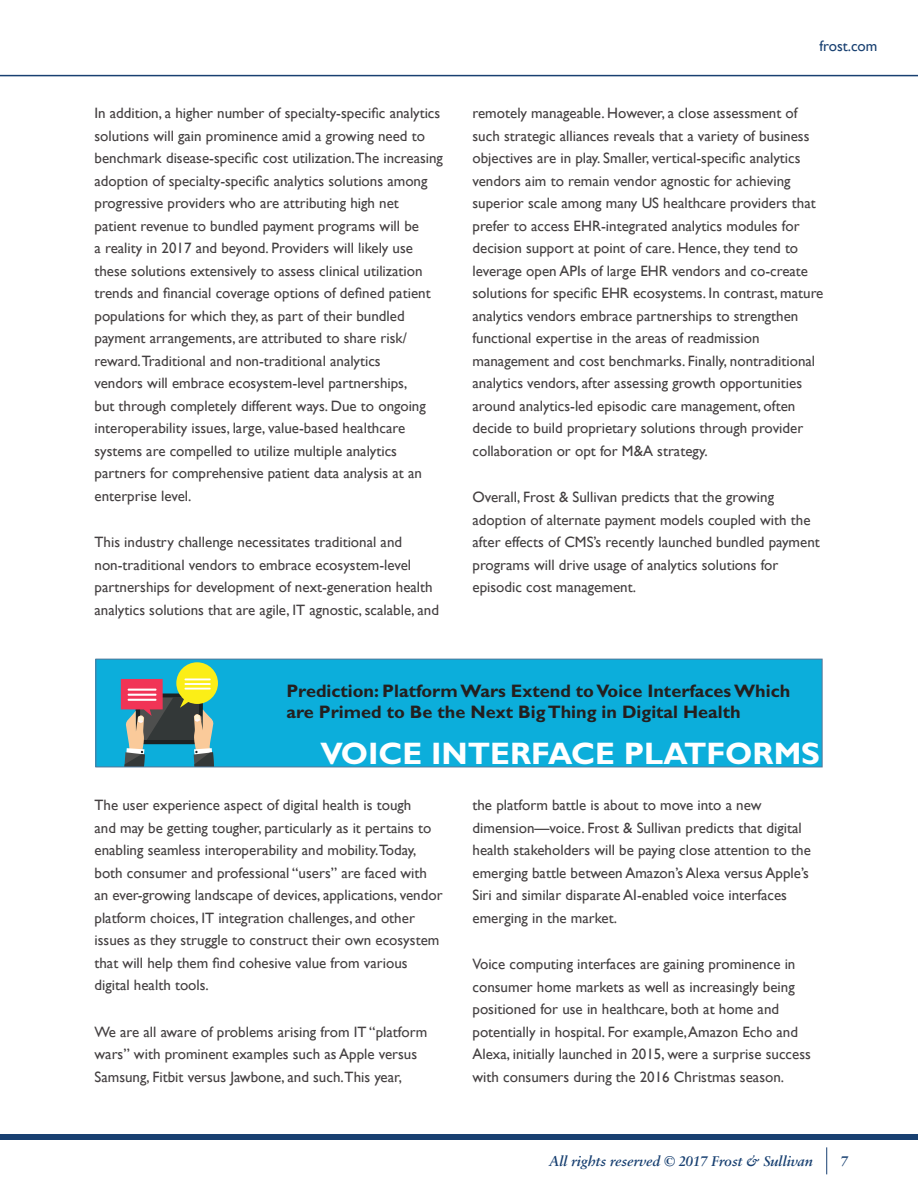
<style>
.page{position:relative;width:918px;height:1188px;background:#fff}
.page>*{position:absolute;margin:0;border:0;box-sizing:border-box;transform-origin:0 0}
.t1{font:700 31.2px "Gill Sans";color:#fff}
.t2{font:700 18.15px/21.8px "Gill Sans";color:#241f1f}
.t3{font:15px/22.5px "Gill Sans";color:#444041}
.t4{font:italic 600 15px "Sabon MT Pro";color:#184071}
.t5{font:15px "Gill Sans";color:#184071}
</style>
<div class="page">
<div style="left:0;top:1134px;width:918px;height:5px;background:#184071"></div>
<hr style="left:0;top:75px;width:918px;height:1px;background:#184071">
<svg style="left:826px;top:1147px;width:1px;height:27px"></svg>
<div style="left:96px;top:659px;width:726px;height:108px;background:#0caedb"></div>
<svg style="left:121px;top:662px;width:97px;height:103px"></svg>
<div style="left:95px;top:659px;width:728px;height:108px;border:1px solid #547799"></div>
<p class="t3" style="left:94px;top:102px;width:350px">In addition, a higher number of specialty-specific analytics solutions will gain prominence amid a growing need to benchmark disease-specific cost utilization.The increasing adoption of specialty-specific analytics solutions among progressive providers who are attributing high net patient revenue to bundled payment programs will be<br>a reality in 2017 and beyond. Providers will likely use these solutions extensively to assess clinical utilization trends and financial coverage options of defined patient populations for which they, as part of their bundled payment arrangements, are attributed to share risk/ reward.Traditional and non-traditional analytics<br>vendors will embrace ecosystem-level partnerships,<br>but through completely different ways. Due to ongoing interoperability issues, large, value-based healthcare systems are compelled to utilize multiple analytics partners for comprehensive patient data analysis at an enterprise level.</p>
<p class="t3" style="left:94px;top:531px;width:346px">This industry challenge necessitates traditional and non-traditional vendors to embrace ecosystem-level partnerships for development of next-generation health analytics solutions that are agile, IT agnostic, scalable, and</p>
<p class="t5" style="left:819px;top:37px;width:60px">frost.com</p>
<p class="t3" style="left:472px;top:102px;width:353px">remotely manageable. However, a close assessment of such strategic alliances reveals that a variety of business objectives are in play. Smaller, vertical-specific analytics vendors aim to remain vendor agnostic for achieving superior scale among many US healthcare providers that prefer to access EHR-integrated analytics modules for decision support at point of care. Hence, they tend to leverage open APIs of large EHR vendors and co-create solutions for specific EHR ecosystems. In contrast, mature analytics vendors embrace partnerships to strengthen functional expertise in the areas of readmission management and cost benchmarks. Finally, nontraditional analytics vendors, after assessing growth opportunities around analytics-led episodic care management, often decide to build proprietary solutions through provider collaboration or opt for M&amp;A strategy.</p>
<p class="t3" style="left:472px;top:486px;width:349px">Overall, Frost &amp; Sullivan predicts that the growing adoption of alternate payment models coupled with the after effects of CMS’s recently launched bundled payment programs will drive usage of analytics solutions for episodic cost management.</p>
<p class="t2" style="left:286px;top:680px;width:505px">Prediction: Platform Wars Extend to Voice Interfaces Which are Primed to Be the Next Big Thing in Digital Health</p>
<h1 class="t1" style="left:321px;top:735px;width:501px">VOICE INTERFACE PLATFORMS</h1>
<p class="t3" style="left:94px;top:794px;width:350px">The user experience aspect of digital health is tough<br>and may be getting tougher, particularly as it pertains to enabling seamless interoperability and mobility.Today, both consumer and professional “users” are faced with an ever-growing landscape of devices, applications, vendor platform choices, IT integration challenges, and other issues as they struggle to construct their own ecosystem that will help them find cohesive value from various digital health tools.</p>
<p class="t3" style="left:94px;top:1020px;width:334px">We are all aware of problems arising from IT “platform wars” with prominent examples such as Apple versus<br>Samsung, Fitbit versus Jawbone, and such.This year,</p>
<p class="t3" style="left:472px;top:794px;width:340px">the platform battle is about to move into a new dimension—voice. Frost &amp; Sullivan predicts that digital health stakeholders will be paying close attention to the emerging battle between Amazon’s Alexa versus Apple’s Siri and similar disparate AI-enabled voice interfaces emerging in the market.</p>
<p class="t3" style="left:472px;top:953px;width:340px">Voice computing interfaces are gaining prominence in consumer home markets as well as increasingly being positioned for use in healthcare, both at home and potentially in hospital. For example, Amazon Echo and Alexa, initially launched in 2015, were a surprise success with consumers during the 2016 Christmas season.</p>
<p class="t4" style="left:549px;top:1153px;width:265px">All rights reserved © 2017 Frost &amp; Sullivan</p>
<p class="t4" style="left:841px;top:1153px;width:9px">7</p>
</div>
